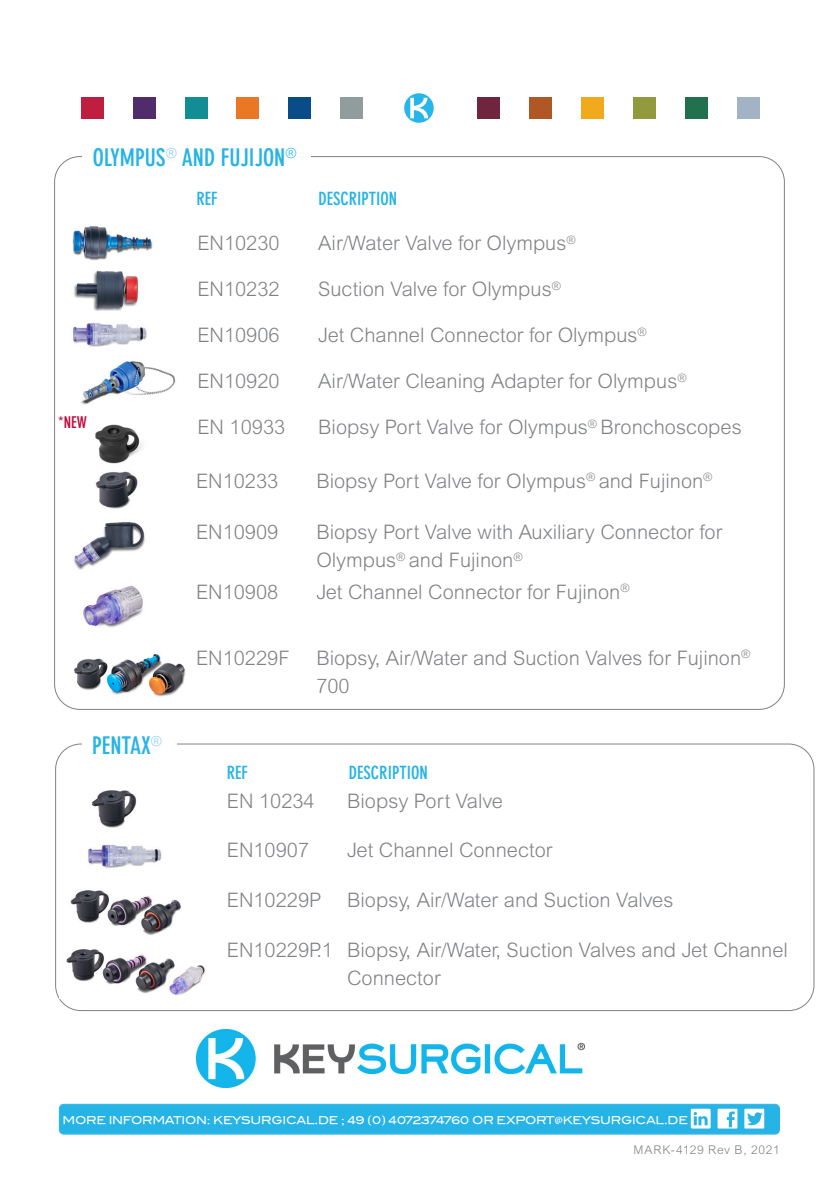
<style>
.page{position:relative;width:840px;height:1191px;background:#fff}
.page>*{position:absolute;margin:0;border:0;box-sizing:border-box;transform-origin:0 0}
.Paragraph_Style_1{font:700 condensed 24px "DIN Neuzeit Grotesk Pro";color:#26b3e6}
.Tabelle{font:300 20px/28px "Arial MT Std";color:#808285}
.Paragraph_Style_1-2{font:700 condensed 18px "DIN Neuzeit Grotesk Pro";color:#26b3e6}
.t1{font:700 condensed 16px "DIN Neuzeit Grotesk Pro";color:#bf0d3f}
.Paragraph_Style_1-3{font:300 12px "Arial MT Std";letter-spacing:.065em;color:#808285}
.t2{font:10.8px "Blair Md ITCTT Medium";letter-spacing:-.02em;color:#fff;scale:.96 1}
</style>
<div class="page">
<img style="left:196px;top:1029px;width:388px;height:58px">
<div style="left:60px;top:1104px;width:718px;height:29px;background:#26b3e6;border-radius:4px"></div>
<div style="left:59px;top:1104px;width:720px;height:30px;border:1px solid #26b3e6;border-radius:4px"></div>
<div style="left:60px;top:1105px;width:718px;height:28px;border:1px solid #26b3e6;border-radius:3px"></div>
<svg style="left:717px;top:1108px;width:20px;height:20px"></svg>
<div style="left:744px;top:1108px;width:19px;height:20px;background:#fff"></div>
<svg style="left:747px;top:1112px;width:15px;height:13px"></svg>
<svg style="left:690px;top:1108px;width:20px;height:20px"></svg>
<svg style="left:404px;top:93px;width:29px;height:30px"></svg>
<div style="left:477px;top:97px;width:23px;height:22px;background:#6f253d"></div>
<div style="left:529px;top:97px;width:22px;height:22px;background:#af5825"></div>
<div style="left:581px;top:97px;width:22px;height:22px;background:#f1a91d"></div>
<div style="left:633px;top:97px;width:22px;height:22px;background:#919a3d"></div>
<div style="left:685px;top:97px;width:22px;height:22px;background:#21714f"></div>
<div style="left:736px;top:97px;width:23px;height:22px;background:#a4b2c6"></div>
<div style="left:81px;top:97px;width:22px;height:22px;background:#bf1e41"></div>
<div style="left:133px;top:97px;width:22px;height:22px;background:#502c6c"></div>
<div style="left:185px;top:97px;width:22px;height:22px;background:#138d95"></div>
<div style="left:236px;top:97px;width:23px;height:22px;background:#ea7724"></div>
<div style="left:288px;top:97px;width:23px;height:22px;background:#094c88"></div>
<div style="left:340px;top:97px;width:23px;height:22px;background:#919d9c"></div>
<img style="left:95px;top:424px;width:47px;height:40px">
<img style="left:74px;top:522px;width:71px;height:48px">
<img style="left:95px;top:471px;width:43px;height:38px">
<img style="left:72px;top:226px;width:81px;height:35px">
<img style="left:74px;top:271px;width:64px;height:40px">
<img style="left:73px;top:323px;width:74px;height:19px">
<img style="left:74px;top:341px;width:102px;height:64px">
<img style="left:91px;top:790px;width:46px;height:38px">
<img style="left:88px;top:844px;width:74px;height:24px">
<img style="left:70px;top:890px;width:111px;height:45px">
<img style="left:83px;top:585px;width:60px;height:43px">
<img style="left:74px;top:654px;width:112px;height:43px">
<img style="left:66px;top:949px;width:139px;height:47px">
<p class="Paragraph_Style_1" style="left:93px;top:144px;width:205px">OLYMPUS<sup>®</sup> AND FUJIJON<sup>®</sup></p>
<p class="t1" style="left:58px;top:412px;width:30px">*NEW</p>
<p class="Paragraph_Style_1" style="left:92px;top:731px;width:71px">PENTAX<sup>®</sup></p>
<p class="Paragraph_Style_1-2" style="left:196px;top:188px;width:23px">REF</p>
<p class="Paragraph_Style_1-2" style="left:318px;top:188px;width:80px">DESCRIPTION</p>
<p class="Tabelle" style="left:197px;top:229px;width:84px">EN10230</p>
<p class="Tabelle" style="left:318px;top:229px;width:259px">Air/Water Valve for Olympus<sup>®</sup></p>
<p class="Tabelle" style="left:197px;top:275px;width:84px">EN10232</p>
<p class="Tabelle" style="left:318px;top:275px;width:244px">Suction Valve for Olympus<sup>®</sup></p>
<p class="Tabelle" style="left:197px;top:321px;width:84px">EN10906</p>
<p class="Tabelle" style="left:318px;top:321px;width:330px">Jet Channel Connector for Olympus<sup>®</sup></p>
<p class="Tabelle" style="left:197px;top:367px;width:84px">EN10920</p>
<p class="Tabelle" style="left:318px;top:367px;width:370px">Air/Water Cleaning Adapter for Olympus<sup>®</sup></p>
<p class="Tabelle" style="left:197px;top:413px;width:89px">EN 10933</p>
<p class="Tabelle" style="left:318px;top:413px;width:424px">Biopsy Port Valve for Olympus<sup>®</sup> Bronchoscopes</p>
<p class="Tabelle" style="left:196px;top:467px;width:84px">EN10233</p>
<p class="Tabelle" style="left:316px;top:467px;width:397px">Biopsy Port Valve for Olympus<sup>®</sup> and Fujinon<sup>®</sup></p>
<p class="Tabelle" style="left:196px;top:518px;width:84px">EN10909</p>
<p class="Tabelle" style="left:316px;top:518px;width:407px">Biopsy Port Valve with Auxiliary Connector for<br>Olympus<sup>®</sup> and Fujinon<sup>®</sup></p>
<p class="Tabelle" style="left:196px;top:578px;width:84px">EN10908</p>
<p class="Tabelle" style="left:316px;top:578px;width:314px">Jet Channel Connector for Fujinon<sup>®</sup></p>
<p class="Tabelle" style="left:196px;top:644px;width:95px">EN10229F</p>
<p class="Tabelle" style="left:316px;top:644px;width:435px">Biopsy, Air/Water and Suction Valves for Fujinon<sup>®<br></sup>700</p>
<p class="Paragraph_Style_1-2" style="left:227px;top:762px;width:23px">REF</p>
<p class="Paragraph_Style_1-2" style="left:349px;top:762px;width:80px">DESCRIPTION</p>
<p class="Tabelle" style="left:227px;top:786px;width:89px">EN 10234</p>
<p class="Tabelle" style="left:347px;top:786px;width:157px">Biopsy Port Valve</p>
<p class="Tabelle" style="left:227px;top:836px;width:84px">EN10907</p>
<p class="Tabelle" style="left:347px;top:836px;width:207px">Jet Channel Connector</p>
<p class="Tabelle" style="left:227px;top:886px;width:96px">EN10229P</p>
<p class="Tabelle" style="left:347px;top:886px;width:327px">Biopsy, Air/Water and Suction Valves</p>
<p class="Tabelle" style="left:227px;top:935px;width:108px">EN10229P.1</p>
<p class="Tabelle" style="left:347px;top:935px;width:442px">Biopsy, Air/Water, Suction Valves and Jet Channel<br>Connector</p>
<p class="t2" style="left:62px;top:1113px;width:652px">MORE INFORMATION: KEYSURGICAL.DE ; 49 (0) 4072374760 OR EXPORT@KEYSURGICAL.DE</p>
<p class="Paragraph_Style_1-3" style="left:633px;top:1142px;width:148px">MARK-4129 Rev B, 2021</p>
</div>
